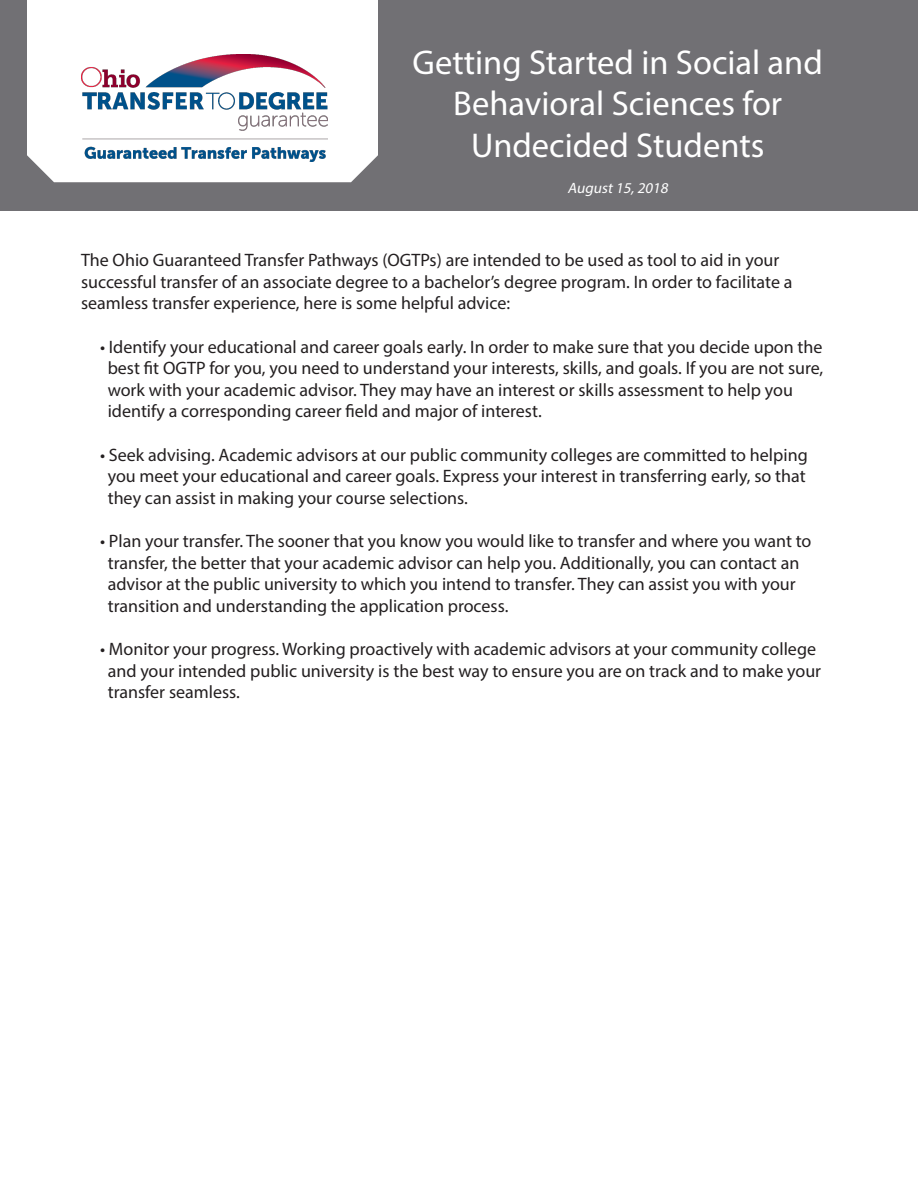
<style>
.page{position:relative;width:918px;height:1188px;background:#fff}
.page>*{position:absolute;margin:0;border:0;box-sizing:border-box;transform-origin:0 0}
.t1{font:34.5px/41.4px "Myriad Pro";color:#fff;text-align:center}
.t2{font:18px/21.6px "Myriad Pro";color:#231f20}
.t3{font:italic 15px "Myriad Pro";color:#fff}
</style>
<div class="page">
<div style="left:0;top:0;width:918px;height:210px;background:#717074"></div>
<div style="left:27px;top:0;width:351px;height:182px;background:#fff"></div>
<img style="left:81px;top:54px;width:246px;height:108px">
<p class="t1" style="left:413px;top:41px;width:412px">Getting Started in Social and<br>Behavioral Sciences for</p>
<p class="t1" style="left:471px;top:124px;width:295px">Undecided Students</p>
<p class="t3" style="left:568px;top:178px;width:105px">August15,2018</p>
<p class="t2" style="left:81px;top:249px;width:700px">The Ohio Guaranteed Transfer Pathways (OGTPs) are intended to be used as tool to aid in your</p>
<p class="t2" style="left:81px;top:271px;width:713px">successful transfer of an associate degree to a bachelor’s degree program. In order to facilitate a seamless transfer experience, here is some helpful advice:</p>
<p class="t2" style="left:100px;top:336px;width:724px">• Identify your educational and career goals early. In order to make sure that you decide upon the</p>
<p class="t2" style="left:108px;top:357px;width:717px">best fit OGTP for you, you need to understand your interests, skills, and goals. If you are not sure,</p>
<p class="t2" style="left:108px;top:379px;width:687px">work with your academic advisor. They may have an interest or skills assessment to help you</p>
<p class="t2" style="left:108px;top:400px;width:436px">identify a corresponding career field and major of interest.</p>
<p class="t2" style="left:100px;top:444px;width:709px">• Seek advising. Academic advisors at our public community colleges are committed to helping</p>
<p class="t2" style="left:108px;top:465px;width:700px">you meet your educational and career goals. Express your interest in transferring early, so that</p>
<p class="t2" style="left:108px;top:487px;width:362px">they can assist in making your course selections.</p>
<p class="t2" style="left:100px;top:530px;width:713px">• Plan your transfer. The sooner that you know you would like to transfer and where you want to</p>
<p class="t2" style="left:108px;top:552px;width:693px">transfer, the better that your academic advisor can help you. Additionally, you can contact an</p>
<p class="t2" style="left:108px;top:573px;width:690px">advisor at the public university to which you intend to transfer. They can assist you with your</p>
<p class="t2" style="left:108px;top:595px;width:402px">transition and understanding the application process.</p>
<p class="t2" style="left:100px;top:638px;width:718px">• Monitor your progress. Working proactively with academic advisors at your community college</p>
<p class="t2" style="left:108px;top:660px;width:715px">and your intended public university is the best way to ensure you are on track and to make your</p>
<p class="t2" style="left:108px;top:681px;width:134px">transfer seamless.</p>
</div>
